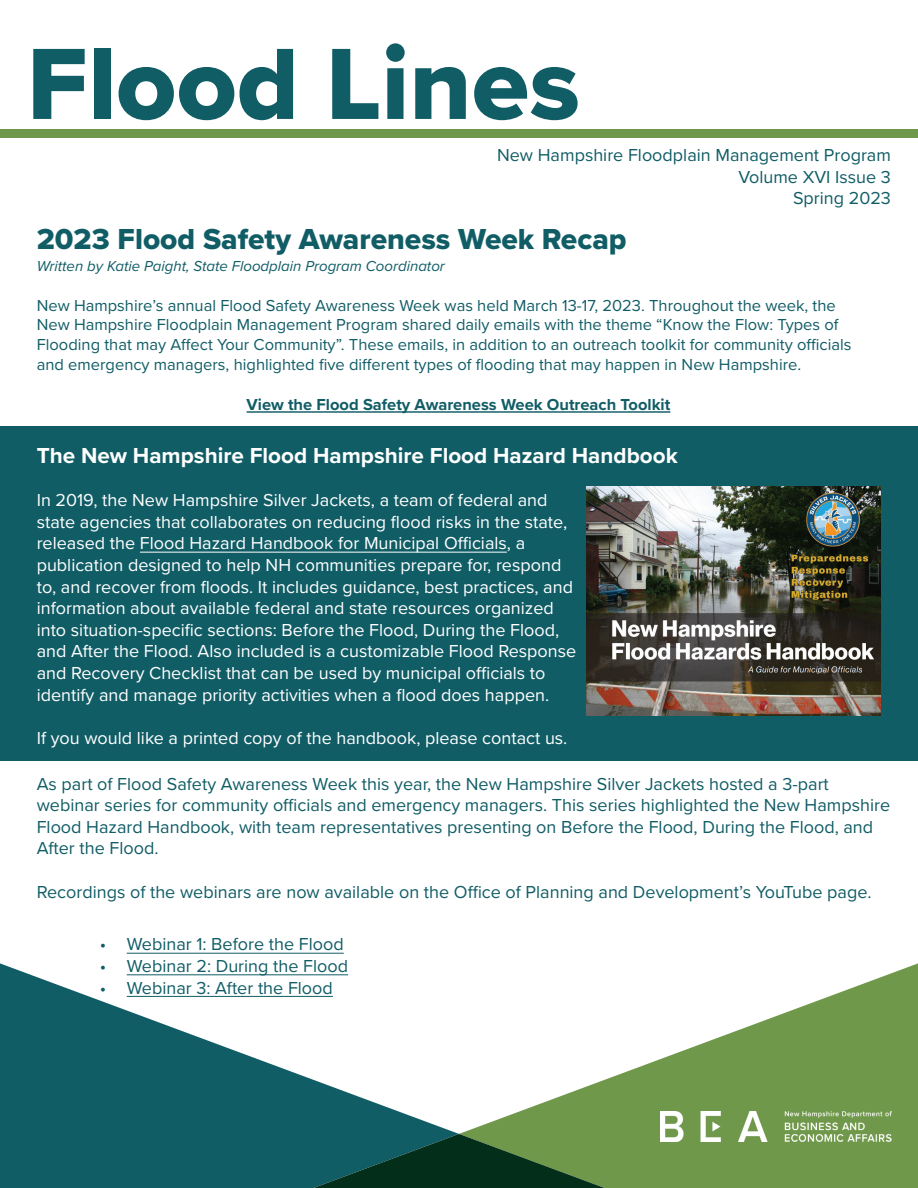
<style>
.page{position:relative;width:918px;height:1188px;background:#fff}
.page>*{position:absolute;margin:0;border:0;box-sizing:border-box;transform-origin:0 0}
.t1{font:105px "Proxima Nova Extrabld";color:#115d66}
.t2{font:30px "Proxima Nova Extrabld";color:#115d66}
.t3{font:700 22.5px "Proxima Nova";color:#fff}
.t4{font:18px/21.6px "Proxima Nova";color:#fff}
.t5{font:18px/21.6px "Proxima Nova";color:#115d66;text-align:right}
.t6{font:16.5px/19.8px "Proxima Nova";color:#115d66}
.t7{font:700 16.5px "Proxima Nova";color:#115d66}
.t8{font:italic 15px "Proxima Nova";color:#115d66}
.s1{color:#fff}
</style>
<div class="page">
<svg style="left:0;top:963px;width:459px;height:225px;fill:#115d66"></svg>
<svg style="left:459px;top:963px;width:459px;height:225px;fill:#70984a"></svg>
<svg style="left:303px;top:1134px;width:312px;height:54px;background:#23573b"></svg>
<img style="left:661px;top:1111px;width:230px;height:30px">
<div style="left:0;top:426px;width:918px;height:334px;background:#115d66"></div>
<div style="left:0;top:129px;width:918px;height:9px;background:#70984a"></div>
<hr style="left:247px;top:411px;width:423px;height:2px;background:#115d66">
<hr style="left:140px;top:552px;width:367px;height:1px;background:#fff">
<img style="left:586px;top:486px;width:294px;height:229px">
<hr style="left:127px;top:953px;width:217px;height:1px;background:#115d66">
<hr style="left:127px;top:974px;width:221px;height:1px;background:#115d66">
<hr style="left:127px;top:996px;width:206px;height:1px;background:#115d66">
<h1 class="t1" style="left:27px;top:6px;width:555px">Flood Lines</h1>
<p class="t5" style="left:497px;top:144px;width:395px">New Hampshire Floodplain Management Program<br>Volume XVI Issue 3<br>Spring 2023</p>
<h2 class="t2" style="left:37px;top:217px;width:591px">2023 Flood Safety Awareness Week Recap</h2>
<p class="t8" style="left:37px;top:255px;width:410px">Written by Katie Paight, State Floodplain Program Coordinator</p>
<p class="t6" style="left:37px;top:295px;width:816px">New Hampshire’s annual Flood Safety Awareness Week was held March 13-17, 2023. Throughout the week, the New Hampshire Floodplain Management Program shared daily emails with the theme “Know the Flow: Types of Flooding that may Affect Your Community”. These emails, in addition to an outreach toolkit for community officials and emergency managers, highlighted five different types of flooding that may happen in New Hampshire. <span class="s1">tions</span></p>
<p class="t7" style="left:247px;top:392px;width:425px">View the Flood Safety Awareness Week Outreach Toolkit</p>
<p class="t3" style="left:37px;top:439px;width:643px">The New Hampshire Flood Hampshire Flood Hazard Handbook</p>
<p class="t4" style="left:37px;top:489px;width:541px">In 2019, the New Hampshire Silver Jackets, a team of federal and state agencies that collaborates on reducing flood risks in the state, released the Flood Hazard Handbook for Municipal Officials, a publication designed to help NH communities prepare for, respond to, and recover from floods. It includes guidance, best practices, and information about available federal and state resources organized into situation-specific sections: Before the Flood, During the Flood, and After the Flood. Also included is a customizable Flood Response and Recovery Checklist that can be used by municipal officials to identify and manage priority activities when a flood does happen.</p>
<p class="t4" style="left:37px;top:726px;width:532px">If you would like a printed copy of the handbook, please contact us.</p>
<p class="t5" style="left:37px;top:772px;width:855px;text-align:left">As part of Flood Safety Awareness Week this year, the New Hampshire Silver Jackets hosted a 3-part webinar series for community officials and emergency managers. This series highlighted the New Hampshire Flood Hazard Handbook, with team representatives presenting on Before the Flood, During the Flood, and After the Flood.</p>
<p class="t5" style="left:37px;top:880px;width:836px">Recordings of the webinars are now available on the Office of Planning and Development’s YouTube page.</p>
<p class="t5" style="left:100px;top:933px;width:246px">• Webinar 1: Before the Flood</p>
<p class="t5" style="left:100px;top:954px;width:250px">• Webinar 2: During the Flood</p>
<p class="t5" style="left:100px;top:976px;width:235px">• Webinar 3: After the Flood</p>
</div>
